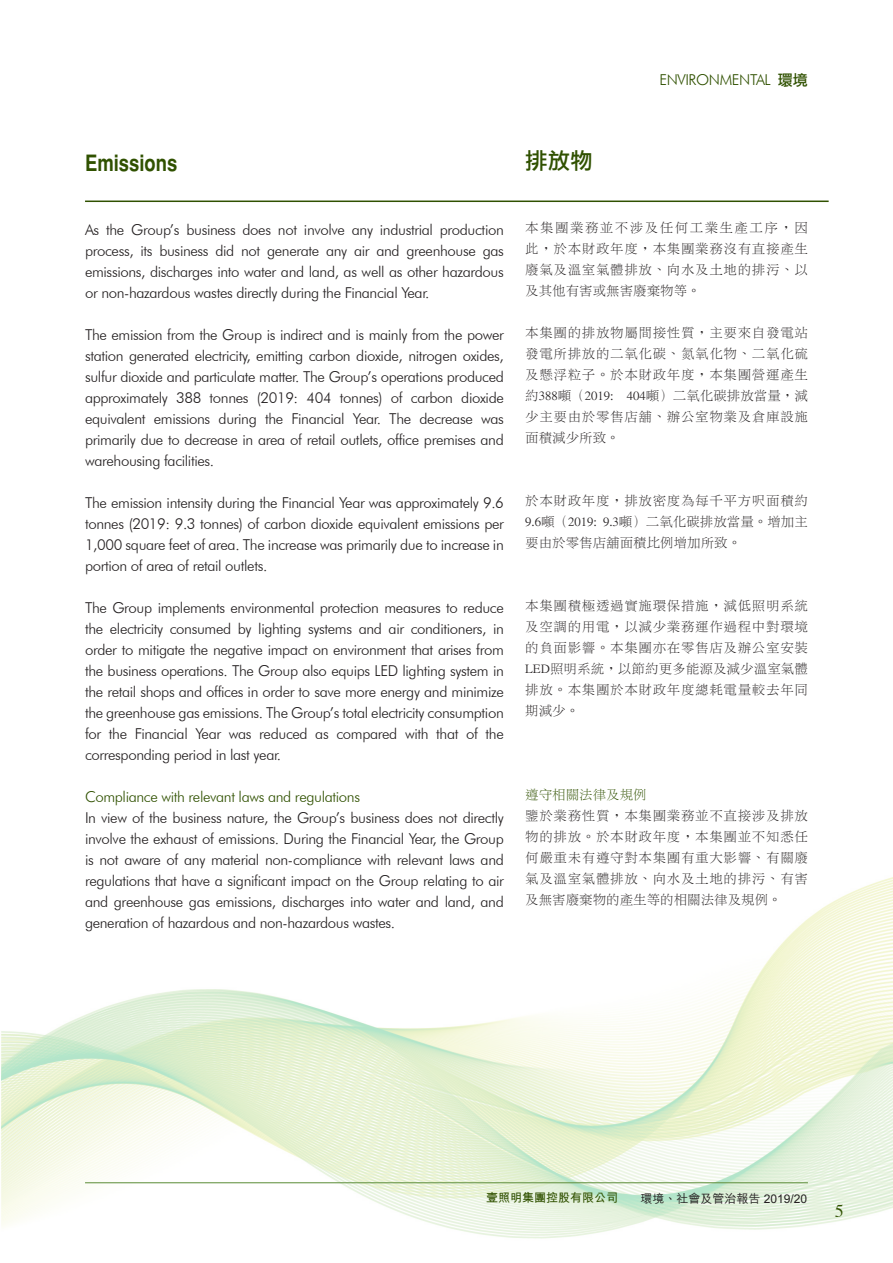
<style>
.page{position:relative;width:893px;height:1263px;background:#fff}
.page>*{position:absolute;margin:0;border:0;box-sizing:border-box;transform-origin:0 0}
.t1{font:700 condensed 22.5px "Helvetica";color:#305100}
.t2{font:22.5px "Li Gothic Med";color:#305100}
.t3{font:18px "Times";color:#305100}
.t4{font:300 15px/21px "Futura BT";letter-spacing:-.025em;color:#231f20;text-align:justify}
.t5{font:300 15px "Futura BT";letter-spacing:-.025em;color:#305100}
.t6{font:300 13.5px/21px "Li Sung";letter-spacing:.05em;color:#231f20;text-align:justify}
.t7{font:300 13.5px "Li Sung";color:#305100}
.t8{font:500 12px "M Hei";color:#231f20}
.t9{font:700 12px "M Hei";color:#305100}
.s1{font-family:"Li Gothic Med";font-weight:400}
</style>
<div class="page">
<img style="left:1px;top:877px;width:892px;height:362px">
<hr style="left:85px;top:1182px;width:723px;height:1px;background:#6c984b">
<hr style="left:85px;top:201px;width:744px;height:1px;background:#305100">
<p class="t5" style="left:659px;top:71px;width:150px">ENVIRONMENTAL <span class="s1">環境</span></p>
<p class="t1" style="left:85px;top:150px;width:94px">Emissions</p>
<p class="t4" style="left:85px;top:219px;width:420px">As the Group’s business does not involve any industrial production process, its business did not generate any air and greenhouse gas emissions, discharges into water and land, as well as other hazardous or non-hazardous wastes directly during the Financial Year.</p>
<p class="t4" style="left:85px;top:324px;width:420px">The emission from the Group is indirect and is mainly from the power station generated electricity, emitting carbon dioxide, nitrogen oxides, sulfur dioxide and particulate matter. The Group’s operations produced approximately 388 tonnes (2019: 404 tonnes) of carbon dioxide equivalent emissions during the Financial Year. The decrease was primarily due to decrease in area of retail outlets, office premises and warehousing facilities.</p>
<p class="t4" style="left:85px;top:492px;width:420px">The emission intensity during the Financial Year was approximately 9.6 tonnes (2019: 9.3 tonnes) of carbon dioxide equivalent emissions per 1,000 square feet of area. The increase was primarily due to increase in portion of area of retail outlets.</p>
<p class="t4" style="left:85px;top:597px;width:420px">The Group implements environmental protection measures to reduce the electricity consumed by lighting systems and air conditioners, in order to mitigate the negative impact on environment that arises from the business operations. The Group also equips LED lighting system in the retail shops and offices in order to save more energy and minimize the greenhouse gas emissions. The Group’s total electricity consumption for the Financial Year was reduced as compared with that of the corresponding period in last year.</p>
<p class="t5" style="left:85px;top:787px;width:277px">Compliance with relevant laws and regulations</p>
<p class="t4" style="left:85px;top:807px;width:420px">In view of the business nature, the Group’s business does not directly involve the exhaust of emissions. During the Financial Year, the Group is not aware of any material non-compliance with relevant laws and regulations that have a significant impact on the Group relating to air and greenhouse gas emissions, discharges into water and land, and generation of hazardous and non-hazardous wastes.</p>
<p class="t2" style="left:525px;top:150px;width:69px">排放物</p>
<p class="t6" style="left:525px;top:217px;width:284px">本集團業務並不涉及任何工業生產工序，因此，於本財政年度，本集團業務沒有直接產生廢氣及溫室氣體排放、向水及土地的排污、以及其他有害或無害廢棄物等。</p>
<p class="t6" style="left:525px;top:322px;width:284px">本集團的排放物屬間接性質，主要來自發電站發電所排放的二氧化碳、氮氧化物、二氧化硫及懸浮粒子。於本財政年度，本集團營運產生約388噸（2019: 404噸）二氧化碳排放當量，減少主要由於零售店舖、辦公室物業及倉庫設施面積減少所致。</p>
<p class="t6" style="left:525px;top:490px;width:284px">於本財政年度，排放密度為每千平方呎面積約9.6噸（2019: 9.3噸）二氧化碳排放當量。增加主要由於零售店舖面積比例增加所致。</p>
<p class="t6" style="left:525px;top:595px;width:284px">本集團積極透過實施環保措施，減低照明系統及空調的用電，以減少業務運作過程中對環境的負面影響。本集團亦在零售店及辦公室安裝LED照明系統，以節約更多能源及減少溫室氣體排放。本集團於本財政年度總耗電量較去年同期減少。</p>
<p class="t7" style="left:525px;top:787px;width:123px">遵守相關法律及規例</p>
<p class="t6" style="left:525px;top:805px;width:284px">鑒於業務性質，本集團業務並不直接涉及排放物的排放。於本財政年度，本集團並不知悉任何嚴重未有遵守對本集團有重大影響、有關廢氣及溫室氣體排放、向水及土地的排污、有害及無害廢棄物的產生等的相關法律及規例。</p>
<p class="t9" style="left:486px;top:1192px;width:133px">壹照明集團控股有限公司</p>
<p class="t8" style="left:641px;top:1192px;width:168px">環境、社會及管治報告 2019/20</p>
<p class="t3" style="left:835px;top:1194px;width:10px">5</p>
</div>
